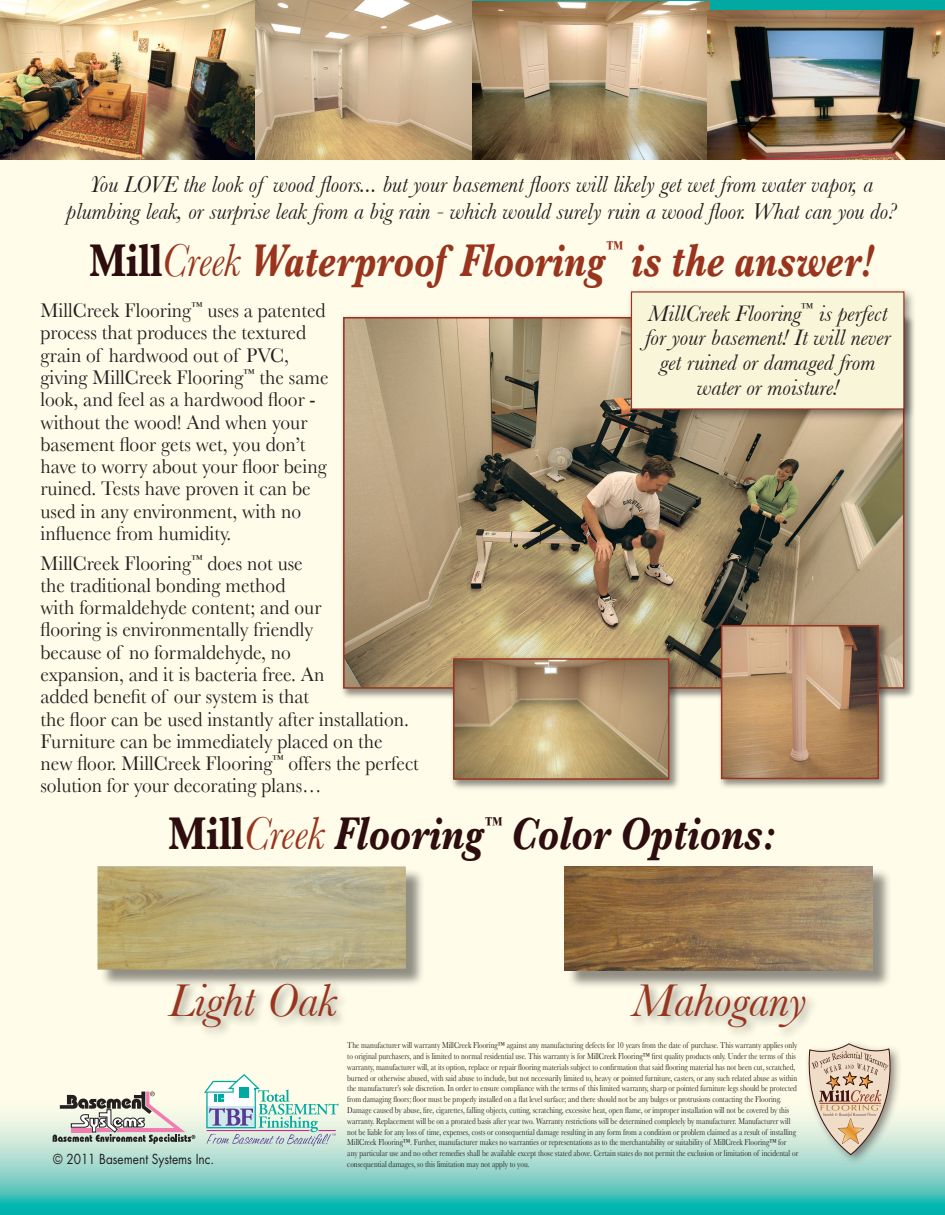
<style>
.page{position:relative;width:945px;height:1215px;background:#fff}
.page>*{position:absolute;margin:0;border:0;box-sizing:border-box;transform-origin:0 0}
.t1{font:italic 700 48px "Baskerville";color:#99351f;scale:.77 1}
.t2{font:italic 700 48px "Baskerville";color:#2e0d0f;scale:.8 1}
.t3{font:italic 48px "Baskerville";color:#99351f}
.t4{font:italic 24px/27px "Baskerville";color:#231f20;text-align:center}
.t5{font:italic 23.4px/24.6px "Baskerville";color:#231f20;text-align:center}
.t6{font:italic 700 21px "Baskerville";color:#99351f;scale:.77 1}
.t7{font:italic 700 21px "Baskerville";color:#2e0d0f;scale:.8 1}
.t8{font:20.7px/22.4px "Baskerville";color:#231f20;scale:.94 1}
.t9{font:13.5px "Futura";color:#231f20;scale:.88 1}
.t10{font:9px/10.8px "Baskerville";color:#231f20;scale:.8 1}
.s1{font-style:normal;color:#2e0d0f}
.s2{font-weight:400}
.s3{font-style:normal}
.s4{font-weight:400;color:#99351f}
</style>
<div class="page">
<div style="left:0;top:589px;width:945px;height:626px;background:#fffde9"></div>
<div style="left:0;top:0;width:945px;height:618px;background:#fffde9"></div>
<svg style="left:0;top:1091px;width:945px;height:124px"></svg>
<img style="left:255px;top:0;width:455px;height:159px">
<img style="left:0;top:0;width:255px;height:159px">
<svg style="left:53px;top:1092px;width:142px;height:52px"></svg>
<hr style="left:71px;top:1128px;width:20px;height:4px;background:#f17cb0">
<svg style="left:204px;top:1074px;width:135px;height:72px"></svg>
<div style="left:164px;top:979px;width:185px;height:61px;background:#231f20;opacity:.5"></div>
<div style="left:100px;top:869px;width:325px;height:119px;background:#231f20;opacity:.5"></div>
<img style="left:98px;top:866px;width:308px;height:104px">
<div style="left:627px;top:980px;width:191px;height:60px;background:#231f20;opacity:.5"></div>
<div style="left:567px;top:869px;width:325px;height:120px;background:#231f20;opacity:.5"></div>
<img style="left:565px;top:866px;width:308px;height:105px">
<div style="left:340px;top:313px;width:576px;height:387px;background:#231f20;opacity:.5"></div>
<img style="left:346px;top:320px;width:555px;height:366px">
<div style="left:626px;top:287px;width:291px;height:135px;background:#231f20;opacity:.5"></div>
<div style="left:631px;top:291px;width:273px;height:119px;background:#f8f5d8;border:1px solid #99351f"></div>
<div style="left:804px;top:1040px;width:99px;height:126px;background:#231f20;opacity:.5"></div>
<svg style="left:809px;top:1044px;width:81px;height:111px;background:#d2c3ae"></svg>
<div style="left:717px;top:622px;width:173px;height:168px;background:#231f20;opacity:.5"></div>
<img style="left:724px;top:628px;width:152px;height:148px">
<div style="left:721px;top:625px;width:158px;height:154px;border:2px solid #99351f"></div>
<div style="left:450px;top:655px;width:230px;height:136px;background:#231f20;opacity:.5"></div>
<img style="left:456px;top:661px;width:210px;height:116px">
<div style="left:453px;top:658px;width:216px;height:122px;border:2px solid #99351f"></div>
<img style="left:708px;top:11px;width:237px;height:148px">
<h2 class="t4" style="left:67px;top:170px;width:831px">You LOVE the look of wood floors... but your basement floors will likely get wet from water vapor, a plumbing leak, or surprise leak from a big rain - which would surely ruin a wood floor. What can you do?</h2>
<h1 class="t1" style="left:89px;top:232px;width:671px"><span class="s1">Mill</span><span class="s2">Creek</span> Waterproof Flooring</h1>
<h3 class="t6" style="left:605px;top:235px;width:23px">™</h3>
<h1 class="t1" style="left:631px;top:232px;width:317px">is the answer!</h1>
<p class="t8" style="left:40px;top:299px;width:308px">MillCreek Flooring<sup>™</sup> uses a patented process that produces the textured grain of hardwood out of PVC, giving MillCreek Flooring<sup>™</sup> the same look, and feel as a hardwood floor - without the wood! And when your basement floor gets wet, you don’t have to worry about your floor being ruined. Tests have proven it can be used in any environment, with no influence from humidity.</p>
<p class="t8" style="left:40px;top:551px;width:404px">MillCreek Flooring<sup>™</sup> does not use<br>the traditional bonding method<br>with formaldehyde content; and our<br>flooring is environmentally friendly<br>because of no formaldehyde, no<br>expansion, and it is bacteria free. An<br>added benefit of our system is that<br>the floor can be used instantly after installation.<br>Furniture can be immediately placed on the new floor. MillCreek Flooring<sup>™</sup> offers the perfect solution for your decorating plans…</p>
<h3 class="t5" style="left:645px;top:301px;width:247px">MillCreek Flooring<sup>™</sup> is perfect for your basement! It will never get ruined or damaged from water or moisture!</h3>
<h1 class="t2" style="left:169px;top:805px;width:396px"><span class="s3">Mill</span><span class="s4">Creek</span> Flooring</h1>
<h3 class="t7" style="left:484px;top:812px;width:22px">™</h3>
<h1 class="t2" style="left:510px;top:805px;width:333px">Color Options:</h1>
<h1 class="t3" style="left:168px;top:972px;width:170px">Light Oak</h1>
<h1 class="t3" style="left:632px;top:972px;width:176px">Mahogany</h1>
<h3 class="t9" style="left:53px;top:1149px;width:184px">© 2011 Basement Systems Inc.</h3>
<p class="t10" style="left:347px;top:1040px;width:565px">The manufacturer will warranty MillCreek Flooring™ against any manufacturing defects for 10 years from the date of purchase. This warranty applies only to original purchasers, and is limited to normal residential use. This warranty is for MillCreek Flooring™ first quality products only. Under the terms of this warranty, manufacturer will, at its option, replace or repair flooring materials subject to confirmation that said flooring material has not been cut, scratched, burned or otherwise abused, with said abuse to include, but not necessarily limited to, heavy or pointed furniture, casters, or any such related abuse as within the manufacturer’s sole discretion. In order to ensure compliance with the terms of this limited warranty, sharp or pointed furniture legs should be protected from damaging floors; floor must be properly installed on a flat level surface; and there should not be any bulges or protrusions contacting the Flooring.<br>Damage caused by abuse, fire, cigarettes, falling objects, cutting, scratching, excessive heat, open flame, or improper installation will not be covered by this warranty. Replacement will be on a prorated basis after year two. Warranty restrictions will be determined completely by manufacturer. Manufacturer will not be liable for any loss of time, expenses, costs or consequential damage resulting in any form from a condition or problem claimed as a result of installing MillCreek Flooring™. Further, manufacturer makes no warranties or representations as to the merchantability or suitability of MillCreek Flooring™ for any particular use and no other remedies shall be available except those stated above. Certain states do not permit the exclusion or limitation of incidental or consequential damages, so this limitation may not apply to you.</p>
</div>
